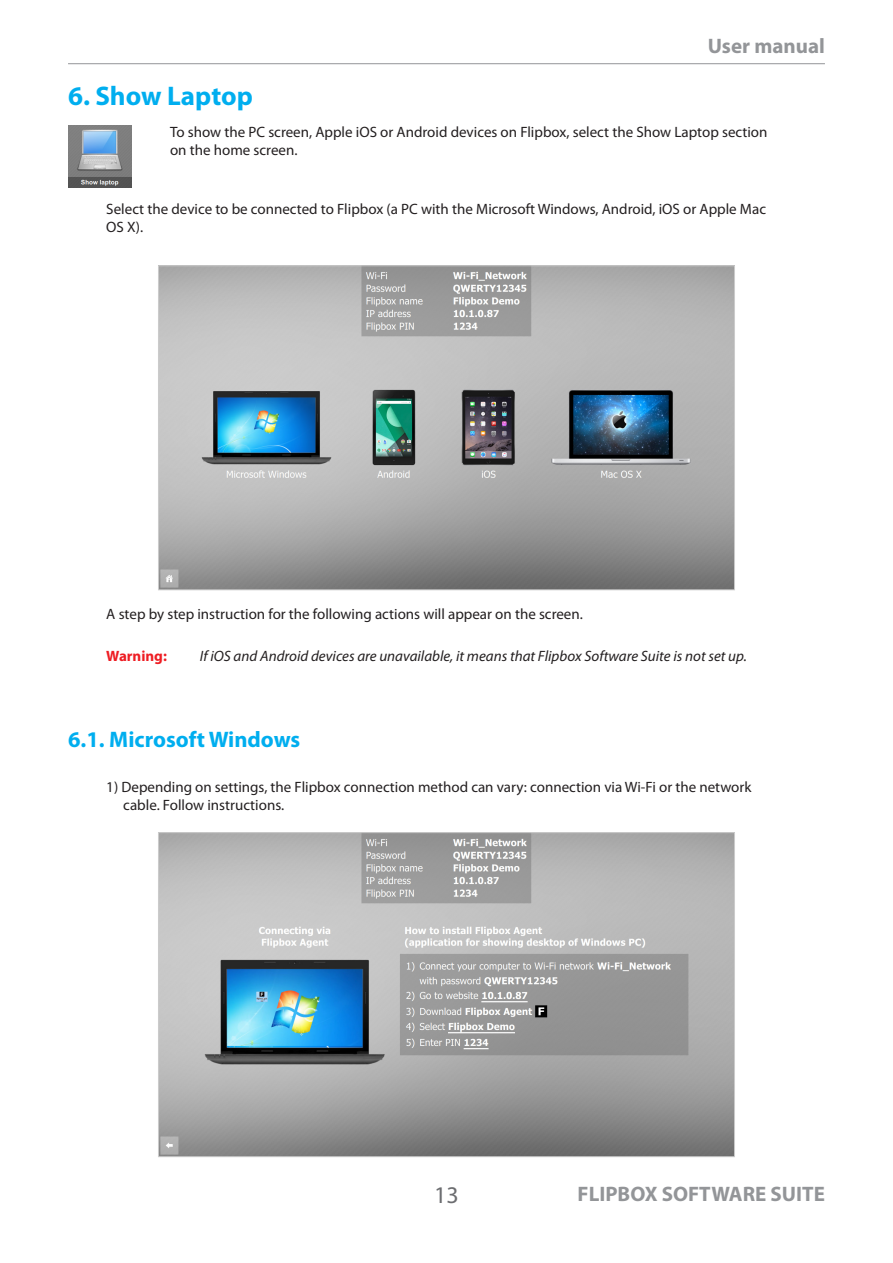
<style>
.page{position:relative;width:893px;height:1263px;background:#fff}
.page>*{position:absolute;margin:0;border:0;box-sizing:border-box;transform-origin:0 0}
.Заголовок_1{font:700 27px "Myriad Pro";color:#00aeef}
.t1{font:24px "Myriad Pro";color:#6c6d70}
.Заголовок_1_1{font:700 22.5px "Myriad Pro";color:#00aeef}
.t2{font:700 21px "Myriad Pro";color:#939598}
.Обычный_текст_без_ну{font:15px/18px "Myriad Pro";color:#231f20}
.Обычный_текст{font:15px/18px "Myriad Pro";color:#231f20}
.Примечание{font:italic 15px "Myriad Pro";color:#231f20}
.Примечание-2{font:700 15px "Myriad Pro";color:#ee1d23}
</style>
<div class="page">
<hr style="left:68px;top:63px;width:757px;height:1px;background:#939598">
<img style="left:68px;top:125px;width:64px;height:62px">
<img style="left:160px;top:268px;width:573px;height:320px">
<img style="left:160px;top:834px;width:573px;height:321px">
<p class="t2" style="left:708px;top:32px;width:119px">User manual</p>
<p class="Заголовок_1" style="left:68px;top:79px;width:186px">6. Show Laptop</p>
<p class="Обычный_текст_без_ну" style="left:170px;top:123px;width:599px">To show the PC screen, Apple iOS or Android devices on Flipbox, select the Show Laptop section on the home screen.</p>
<p class="Обычный_текст_без_ну" style="left:106px;top:200px;width:661px">Select the device to be connected to Flipbox (a PC with the Microsoft Windows, Android, iOS or Apple Mac<br>OS X).</p>
<p class="Обычный_текст_без_ну" style="left:106px;top:605px;width:478px">A step by step instruction for the following actions will appear on the screen.</p>
<p class="Примечание-2" style="left:106px;top:646px;width:62px">Warning:</p>
<p class="Примечание" style="left:200px;top:647px;width:549px">If iOS and Android devices are unavailable, it means that Flipbox Software Suite is not set up.</p>
<p class="Заголовок_1_1" style="left:68px;top:725px;width:234px">6.1. Microsoft Windows</p>
<p class="Обычный_текст" style="left:123px;top:777px;width:630px;text-indent:-17px">1) Depending on settings, the Flipbox connection method can vary: connection via Wi-Fi or the network cable. Follow instructions.</p>
<p class="t1" style="left:434px;top:1180px;width:26px">13</p>
<p class="t2" style="left:578px;top:1180px;width:249px">FLIPBOX SOFTWARE SUITE</p>
</div>
